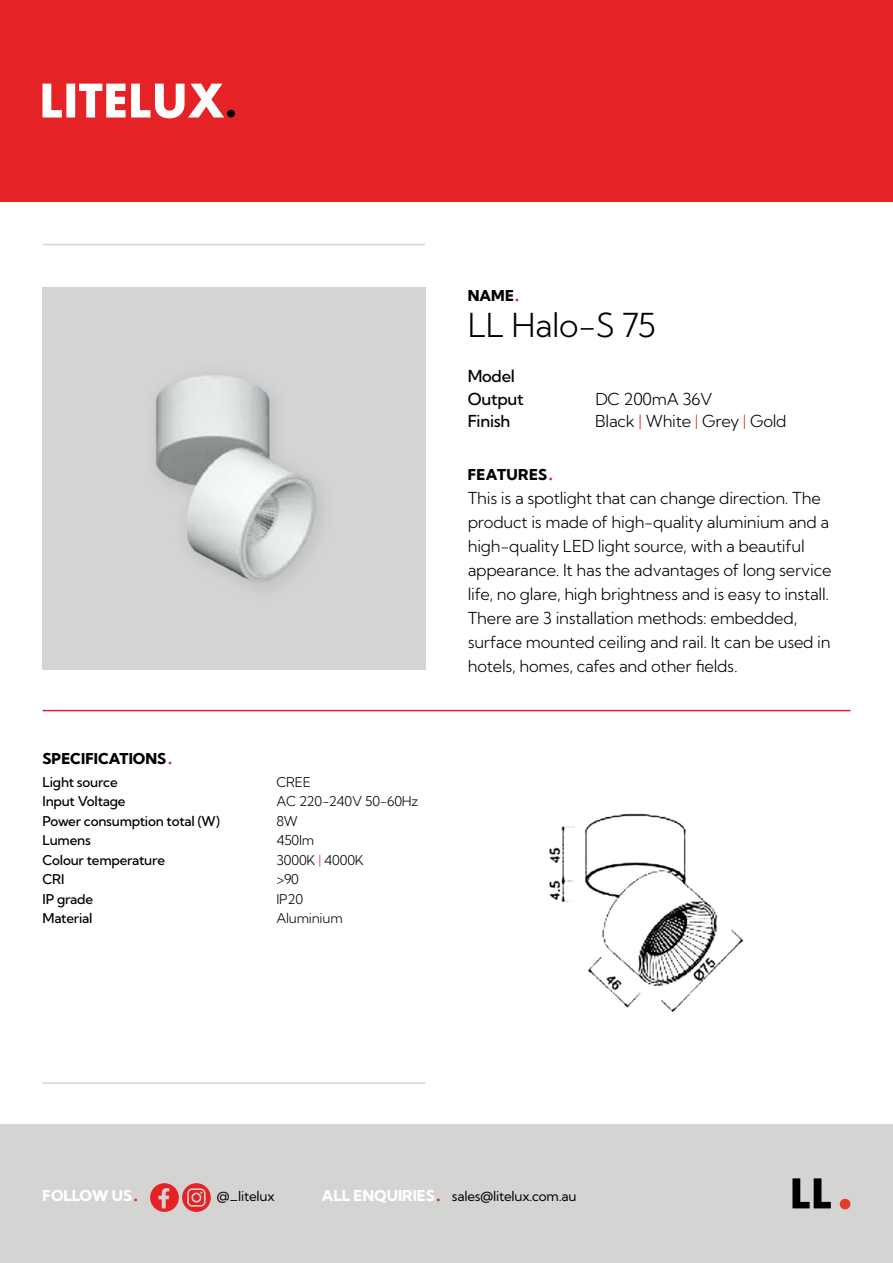
<style>
.page{position:relative;width:893px;height:1263px;background:#fff}
.page>*{position:absolute;margin:0;border:0;box-sizing:border-box;transform-origin:0 0}
.t1{font:33px "Kumbh Sans";letter-spacing:-.015em;color:#000}
.t2{font:16.5px/24px "Kumbh Sans";letter-spacing:-.015em;color:#000}
.t3{font:15px "Kumbh Sans";color:#fff}
.t4{font:15px "Kumbh Sans";color:#000}
.t5{font:15px "Kumbh Sans";letter-spacing:.025em;color:#000}
.t6{font:13.5px "Kumbh Sans";letter-spacing:-.015em;color:#000}
.s1{font-size:33px;color:#e52326}
.s2{color:#e52326}
</style>
<div class="page">
<div style="left:0;top:0;width:893px;height:202px;background:#e52326"></div>
<svg style="left:43px;top:84px;width:192px;height:34px"></svg>
<div style="left:0;top:1125px;width:893px;height:138px;background:#d4d4d3"></div>
<svg style="left:840px;top:1199px;width:10px;height:10px"></svg>
<svg style="left:792px;top:1178px;width:39px;height:30px"></svg>
<svg style="left:150px;top:1183px;width:61px;height:29px"></svg>
<hr style="left:43px;top:244px;width:382px;height:1px;background:#d4d4d4">
<hr style="left:43px;top:1082px;width:382px;height:2px;background:#d4d4d4">
<hr style="left:43px;top:710px;width:807px;height:1px;background:#e52326">
<img style="left:43px;top:287px;width:382px;height:383px">
<img style="left:549px;top:813px;width:195px;height:200px">
<p class="t4" style="left:468px;top:286px;width:55px">NAME<span class="s1">.</span></p>
<h1 class="t1" style="left:468px;top:304px;width:189px">LL Halo-S 75</h1>
<p class="t2" style="left:468px;top:365px;width:57px;line-height:22.5px">Model<br>Output</p>
<p class="t2" style="left:595px;top:387px;width:119px">DC 200mA 36V</p>
<p class="t4" style="left:43px;top:749px;width:133px">SPECIFICATIONS<span class="s1">.</span></p>
<p class="t6" style="left:43px;top:773px;width:77px">Light source</p>
<p class="t6" style="left:276px;top:773px;width:36px">CREE</p>
<p class="t6" style="left:43px;top:793px;width:85px">Input Voltage</p>
<p class="t6" style="left:276px;top:793px;width:143px">AC 220-240V 50-60Hz</p>
<p class="t6" style="left:43px;top:812px;width:179px">Power consumption total (W)</p>
<p class="t6" style="left:276px;top:812px;width:23px">8W</p>
<p class="t6" style="left:43px;top:832px;width:50px">Lumens</p>
<p class="t6" style="left:276px;top:832px;width:39px">450lm</p>
<p class="t6" style="left:43px;top:851px;width:124px">Colour temperature</p>
<p class="t6" style="left:276px;top:851px;width:89px">3000K <span class="s2">|</span> 4000K</p>
<p class="t6" style="left:43px;top:871px;width:23px">CRI</p>
<p class="t6" style="left:276px;top:871px;width:24px">&gt;90</p>
<p class="t6" style="left:43px;top:890px;width:52px">IP grade</p>
<p class="t6" style="left:276px;top:890px;width:28px">IP20</p>
<p class="t6" style="left:43px;top:910px;width:52px">Material</p>
<p class="t6" style="left:276px;top:910px;width:68px">Aluminium</p>
<p class="t2" style="left:468px;top:409px;width:44px">Finish</p>
<p class="t2" style="left:595px;top:409px;width:193px">Black <span class="s2">|</span> White <span class="s2">|</span> Grey <span class="s2">|</span> Gold</p>
<p class="t5" style="left:468px;top:465px;width:88px">FEATURES<span class="s1">.</span></p>
<p class="t2" style="left:468px;top:486px;width:365px">This is a spotlight that can change direction. The product is made of high-quality aluminium and a high-quality LED light source, with a beautiful appearance. It has the advantages of long service life, no glare, high brightness and is easy to install.<br>There are 3 installation methods: embedded, surface mounted ceiling and rail. It can be used in hotels, homes, cafes and other fields.</p>
<p class="t3" style="left:43px;top:1187px;width:98px">FOLLOW US<span class="s1">.</span></p>
<p class="t6" style="left:217px;top:1188px;width:59px">@_litelux</p>
<p class="t3" style="left:322px;top:1187px;width:122px">ALL ENQUIRIES<span class="s1">.</span></p>
<p class="t6" style="left:452px;top:1188px;width:126px">sales@litelux.com.au</p>
</div>
